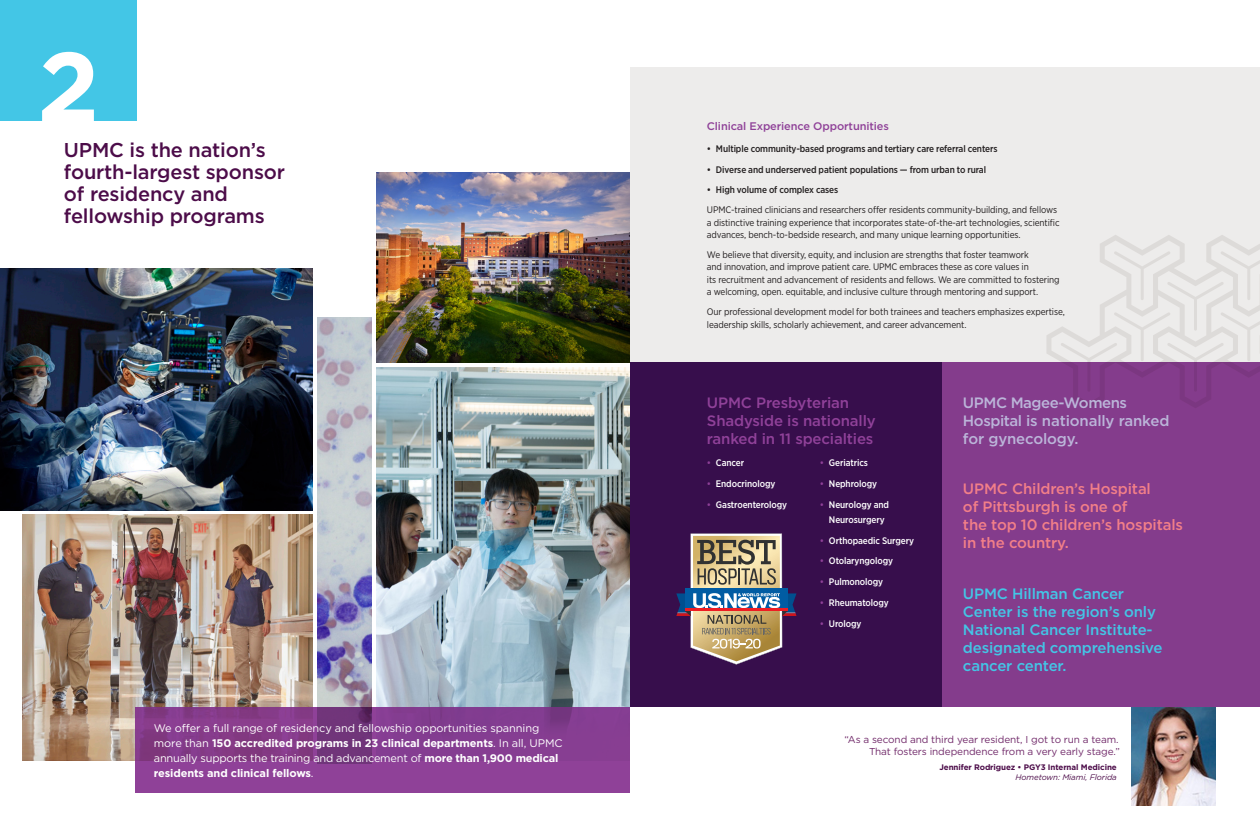
<style>
.page{position:relative;width:1260px;height:828px;background:#fff}
.page>*{position:absolute;margin:0;border:0;box-sizing:border-box;transform-origin:0 0}
.t1{font:700 100px "Gotham";color:#fff}
.Subhead_Trifold_Whit{font:500 20px/22px "Gotham";letter-spacing:-.01em;color:#4c0c49}
.Intro_Text_Trifold_W{font:500 15px/18px "Gotham";letter-spacing:-.01em;color:#43c6e6}
.Intro_Text_Trifold_W-2{font:500 15px/18px "Gotham";letter-spacing:-.01em;color:#f27f88}
.Intro_Text_Trifold_W-3{font:500 15px/18px "Gotham";letter-spacing:-.01em;color:#904199}
.Intro_Text_Trifold_W-4{font:500 15px/18px "Gotham";letter-spacing:-.02em;color:#bbb5d9}
.Intro_Text_Trifold_W-5{font:11px/15px "Gotham";letter-spacing:-.015em;color:#fff}
.Intro_Text_Trifold_W-6{font:500 11px "Gotham";letter-spacing:-.01em;color:#8f4198}
.Intro_Text_Trifold_W-7{font:10px/12px "Gotham";letter-spacing:-.01em;color:#712a6a;text-align:right}
.Intro_Text_Trifold_W-8{font:9.5px/12.5px "Gotham Narrow";letter-spacing:-.01em;color:#231f20}
.Bullets_Trifold_Whit{font:500 9.5px/15px "Gotham Narrow";letter-spacing:-.01em;color:#fff;text-align:center}
.Bullets_Trifold_Whit-2{font:500 9.5px "Gotham Narrow";letter-spacing:-.01em;color:#231f20}
.Intro_Text_Trifold_W-9{font:700 8px/10px "Gotham";letter-spacing:-.01em;color:#4c0c49;text-align:right}
.s1{font-weight:700}
.s2{color:#8f4198}
.s3{font-weight:400;font-style:italic}
</style>
<div class="page">
<img style="left:376px;top:172px;width:254px;height:191px">
<svg style="left:630px;top:67px;width:630px;height:640px;background:#a385aa"></svg>
<img style="left:376px;top:367px;width:254px;height:340px">
<img style="left:0;top:269px;width:313px;height:241px">
<img style="left:22px;top:515px;width:291px;height:246px">
<img style="left:317px;top:318px;width:55px;height:389px">
<svg style="left:136px;top:707px;width:494px;height:85px;background:#863d8f"></svg>
<div style="left:0;top:0;width:136px;height:121px;background:#43c6e6"></div>
<svg style="left:676px;top:534px;width:121px;height:131px;background:#8b7a78"></svg>
<img style="left:1131px;top:707px;width:84px;height:99px">
<p class="t1" style="left:37px;top:21px;width:64px">2</p>
<p class="Subhead_Trifold_Whit" style="left:64px;top:138px;width:223px">UPMC is the nation’s fourth-largest sponsor of residency and fellowship programs</p>
<p class="Intro_Text_Trifold_W-5" style="left:154px;top:720px;width:410px">We offer a full range of residency and fellowship opportunities spanning more than <span class="s1">150 accredited programs in 23 clinical departments</span>. In all, UPMC annually supports the training and advancement of <span class="s1">more than 1,900 medical residents and clinical fellows</span>.</p>
<p class="Intro_Text_Trifold_W-6" style="left:707px;top:119px;width:184px">Clinical Experience Opportunities</p>
<p class="Bullets_Trifold_Whit-2" style="left:707px;top:143px;width:292px">• Multiple community-based programs and tertiary care referral centers</p>
<p class="Bullets_Trifold_Whit-2" style="left:707px;top:163px;width:281px">• Diverse and underserved patient populations — from urban to rural</p>
<p class="Bullets_Trifold_Whit-2" style="left:707px;top:184px;width:133px">• High volume of complex cases</p>
<p class="Intro_Text_Trifold_W-8" style="left:707px;top:203px;width:354px">UPMC-trained clinicians and researchers offer residents community-building, and fellows a distinctive training experience that incorporates state-of-the-art technologies, scientific advances, bench-to-bedside research, and many unique learning opportunities.</p>
<p class="Intro_Text_Trifold_W-8" style="left:707px;top:248px;width:354px">We believe that diversity, equity, and inclusion are strengths that foster teamwork<br>and innovation, and improve patient care. UPMC embraces these as core values in<br>its recruitment and advancement of residents and fellows. We are committed to fostering a welcoming, open. equitable, and inclusive culture through mentoring and support.</p>
<p class="Intro_Text_Trifold_W-8" style="left:707px;top:305px;width:359px">Our professional development model for both trainees and teachers emphasizes expertise, leadership skills, scholarly achievement, and career advancement.</p>
<p class="Intro_Text_Trifold_W-3" style="left:707px;top:394px;width:170px">UPMC Presbyterian<br>Shadyside is nationally ranked in 11 specialties</p>
<p class="Bullets_Trifold_Whit" style="left:707px;top:455px;width:39px"><span class="s2">•</span> Cancer</p>
<p class="Bullets_Trifold_Whit" style="left:707px;top:476px;width:70px"><span class="s2">•</span> Endocrinology</p>
<p class="Bullets_Trifold_Whit" style="left:707px;top:497px;width:82px"><span class="s2">•</span> Gastroenterology</p>
<p class="Bullets_Trifold_Whit" style="left:820px;top:455px;width:50px"><span class="s2">•</span> Geriatrics</p>
<p class="Bullets_Trifold_Whit" style="left:820px;top:476px;width:59px"><span class="s2">•</span> Nephrology</p>
<p class="Bullets_Trifold_Whit" style="left:820px;top:497px;width:71px"><span class="s2">•</span> Neurology and<br>Neurosurgery</p>
<p class="Bullets_Trifold_Whit" style="left:820px;top:533px;width:96px"><span class="s2">•</span> Orthopaedic Surgery</p>
<p class="Bullets_Trifold_Whit" style="left:820px;top:553px;width:75px"><span class="s2">•</span> Otolaryngology</p>
<p class="Bullets_Trifold_Whit" style="left:820px;top:574px;width:65px"><span class="s2">•</span> Pulmonology</p>
<p class="Bullets_Trifold_Whit" style="left:820px;top:595px;width:70px"><span class="s2">•</span> Rheumatology</p>
<p class="Bullets_Trifold_Whit" style="left:820px;top:616px;width:43px"><span class="s2">•</span> Urology</p>
<p class="Intro_Text_Trifold_W-4" style="left:963px;top:394px;width:208px">UPMC Magee-Womens<br>Hospital is nationally ranked for gynecology.</p>
<p class="Intro_Text_Trifold_W-2" style="left:963px;top:480px;width:222px">UPMC Children’s Hospital<br>of Pittsburgh is one of<br>the top 10 children’s hospitals in the country.</p>
<p class="Intro_Text_Trifold_W" style="left:963px;top:584px;width:201px">UPMC Hillman Cancer<br>Center is the region’s only<br>National Cancer Institute&shy;designated comprehensive cancer center.</p>
<p class="Intro_Text_Trifold_W-7" style="left:844px;top:734px;width:277px">“As a second and third year resident, I got to run a team.<br>That fosters independence from a very early stage.”</p>
<p class="Intro_Text_Trifold_W-9" style="left:939px;top:762px;width:179px">Jennifer Rodriguez • PGY3 Internal Medicine<br><span class="s3">Hometown: Miami, Florida</span></p>
</div>
